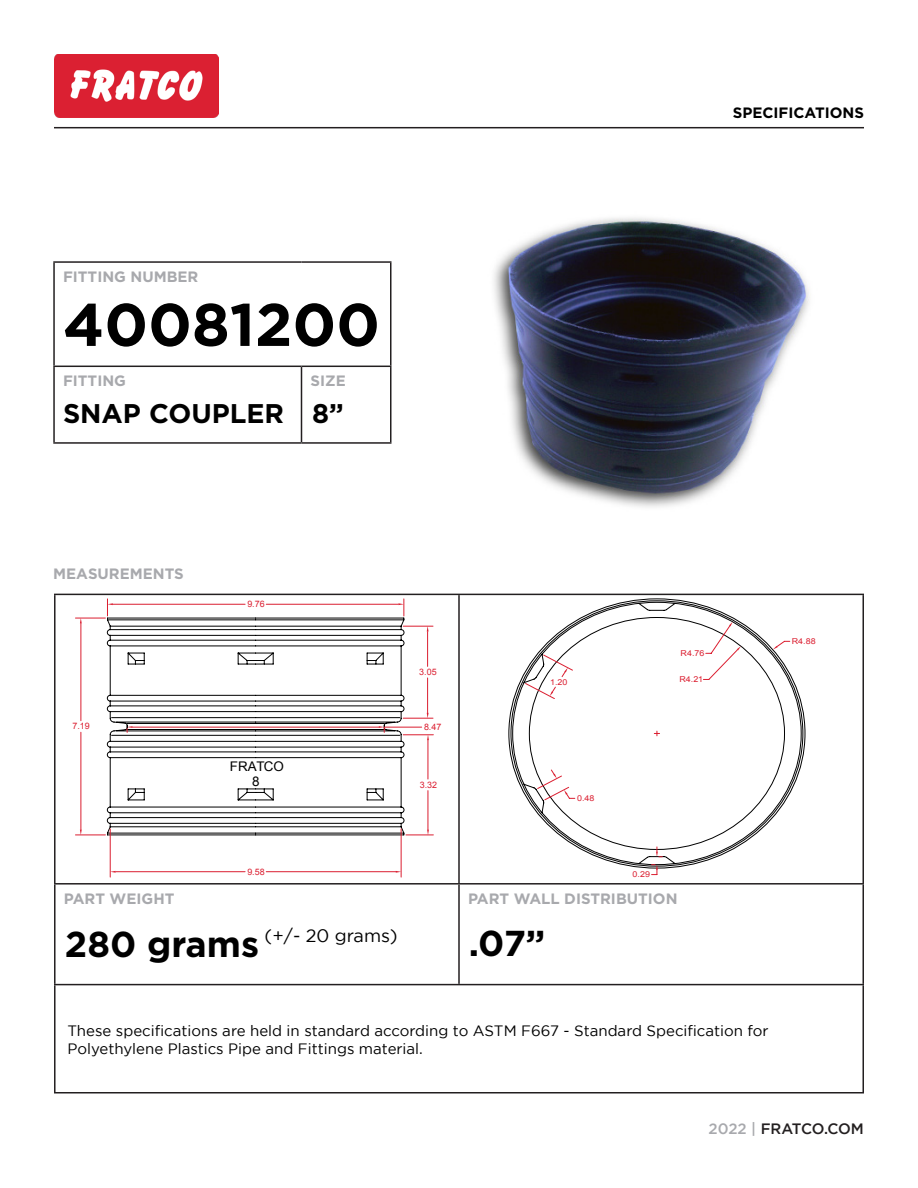
<style>
.page{position:relative;width:918px;height:1188px;background:#fff}
.page>*{position:absolute;margin:0;border:0;box-sizing:border-box;transform-origin:0 0}
.t1{font:700 60px "Gotham";color:#000}
.t2{font:700 36px "Gotham";color:#000}
.t3{font:700 27px "Gotham";color:#000}
.t4{font:18px "Gotham";color:#000}
.t5{font:15px/18px "Gotham";color:#000}
.t6{font:700 15px "Gotham";color:#a8a9ad}
.t7{font:500 15px "Gotham";letter-spacing:-.005em;color:#231f20}
.t8{font:700 15px "Gotham";color:#000}
.t9{font:13.35px "Arial";color:#000}
.t10{font:8.85px "Arial";color:#db1e30}
.t11{font:8.1px "Arial";color:#db1e30;scale:1.1 1}
.s1{font-weight:700;font-size:36px}
.s2{color:#a8a9ad}
</style>
<div class="page">
<hr style="left:54px;top:594px;width:405px;height:1px;background:#231f20">
<hr style="left:54px;top:595px;width:2px;height:288px;background:#231f20">
<hr style="left:459px;top:594px;width:405px;height:1px;background:#231f20">
<hr style="left:458px;top:595px;width:2px;height:288px;background:#231f20">
<hr style="left:862px;top:595px;width:2px;height:288px;background:#231f20">
<hr style="left:54px;top:883px;width:405px;height:2px;background:#231f20">
<hr style="left:54px;top:885px;width:2px;height:99px;background:#231f20">
<hr style="left:459px;top:883px;width:405px;height:2px;background:#231f20">
<hr style="left:458px;top:885px;width:2px;height:99px;background:#231f20">
<hr style="left:862px;top:885px;width:2px;height:99px;background:#231f20">
<hr style="left:54px;top:984px;width:405px;height:1px;background:#231f20">
<hr style="left:54px;top:985px;width:2px;height:107px;background:#231f20">
<hr style="left:459px;top:984px;width:405px;height:1px;background:#231f20">
<hr style="left:862px;top:985px;width:2px;height:107px;background:#231f20">
<hr style="left:54px;top:1092px;width:405px;height:2px;background:#231f20">
<hr style="left:459px;top:1092px;width:405px;height:2px;background:#231f20">
<hr style="left:53px;top:261px;width:248px;height:2px;background:#231f20">
<hr style="left:53px;top:263px;width:2px;height:103px;background:#231f20">
<hr style="left:302px;top:261px;width:90px;height:2px;background:#231f20">
<hr style="left:390px;top:263px;width:2px;height:103px;background:#231f20">
<hr style="left:53px;top:366px;width:248px;height:1px;background:#231f20">
<hr style="left:53px;top:367px;width:2px;height:75px;background:#231f20">
<hr style="left:302px;top:366px;width:90px;height:1px;background:#231f20">
<hr style="left:301px;top:367px;width:1px;height:75px;background:#231f20">
<hr style="left:390px;top:367px;width:2px;height:75px;background:#231f20">
<hr style="left:53px;top:442px;width:248px;height:2px;background:#231f20">
<hr style="left:302px;top:442px;width:90px;height:2px;background:#231f20">
<img style="left:494px;top:217px;width:316px;height:290px">
<svg style="left:508px;top:598px;width:298px;height:271px"></svg>
<svg style="left:773px;top:640px;width:18px;height:10px"></svg>
<svg style="left:654px;top:731px;width:6px;height:5px"></svg>
<svg style="left:703px;top:622px;width:38px;height:59px"></svg>
<svg style="left:525px;top:654px;width:49px;height:46px"></svg>
<svg style="left:537px;top:769px;width:39px;height:32px"></svg>
<svg style="left:656px;top:847px;width:6px;height:10px"></svg>
<svg style="left:652px;top:864px;width:6px;height:11px"></svg>
<svg style="left:107px;top:617px;width:298px;height:219px"></svg>
<hr style="left:113px;top:604px;width:132px;height:1px;background:#db1e30">
<hr style="left:266px;top:604px;width:132px;height:1px;background:#db1e30">
<svg style="left:107px;top:599px;width:6px;height:17px"></svg>
<svg style="left:398px;top:599px;width:6px;height:17px"></svg>
<hr style="left:75px;top:618px;width:30px;height:1px;background:#db1e30">
<hr style="left:75px;top:835px;width:30px;height:1px;background:#db1e30">
<hr style="left:81px;top:623px;width:1px;height:98px;background:#db1e30">
<hr style="left:81px;top:732px;width:1px;height:97px;background:#db1e30">
<hr style="left:133px;top:727px;width:246px;height:1px;background:#db1e30">
<hr style="left:384px;top:727px;width:38px;height:1px;background:#db1e30">
<svg style="left:127px;top:726px;width:6px;height:6px"></svg>
<svg style="left:379px;top:726px;width:6px;height:6px"></svg>
<hr style="left:110px;top:829px;width:1px;height:48px;background:#db1e30">
<hr style="left:401px;top:829px;width:1px;height:48px;background:#db1e30">
<hr style="left:116px;top:871px;width:129px;height:1px;background:#db1e30">
<hr style="left:266px;top:871px;width:130px;height:1px;background:#db1e30">
<hr style="left:403px;top:626px;width:30px;height:1px;background:#db1e30">
<hr style="left:403px;top:718px;width:30px;height:1px;background:#db1e30">
<hr style="left:427px;top:632px;width:1px;height:34px;background:#db1e30">
<hr style="left:427px;top:678px;width:1px;height:35px;background:#db1e30">
<hr style="left:403px;top:734px;width:30px;height:1px;background:#db1e30">
<hr style="left:428px;top:791px;width:1px;height:38px;background:#db1e30">
<hr style="left:428px;top:740px;width:1px;height:39px;background:#db1e30">
<svg style="left:406px;top:830px;width:27px;height:6px"></svg>
<img style="left:54px;top:54px;width:165px;height:63px">
<hr style="left:54px;top:127px;width:810px;height:1px;background:#231f20">
<p class="t8" style="left:733px;top:102px;width:133px">SPECIFICATIONS</p>
<p class="t6" style="left:63px;top:267px;width:137px">FITTING NUMBER</p>
<p class="t1" style="left:63px;top:285px;width:319px">40081200</p>
<p class="t6" style="left:63px;top:371px;width:64px">FITTING</p>
<p class="t6" style="left:310px;top:371px;width:37px">SIZE</p>
<p class="t3" style="left:63px;top:395px;width:223px">SNAP COUPLER</p>
<p class="t3" style="left:312px;top:395px;width:33px">8”</p>
<p class="t6" style="left:53px;top:564px;width:132px">MEASUREMENTS</p>
<p class="t10" style="left:247px;top:598px;width:19px">9.76</p>
<p class="t10" style="left:419px;top:666px;width:19px">3.05</p>
<p class="t10" style="left:72px;top:721px;width:19px">7.19</p>
<p class="t10" style="left:424px;top:721px;width:19px">8.47</p>
<p class="t9" style="left:230px;top:758px;width:56px">FRATCO</p>
<p class="t9" style="left:252px;top:773px;width:9px">8</p>
<p class="t10" style="left:247px;top:866px;width:19px">9.58</p>
<p class="t10" style="left:420px;top:779px;width:19px">3.32</p>
<p class="t11" style="left:550px;top:677px;width:17px">1.20</p>
<p class="t11" style="left:681px;top:648px;width:23px">R4.76</p>
<p class="t11" style="left:679px;top:674px;width:23px">R4.21</p>
<p class="t11" style="left:577px;top:793px;width:17px">0.48</p>
<p class="t11" style="left:633px;top:869px;width:17px">0.29</p>
<p class="t6" style="left:64px;top:888px;width:112px">PART WEIGHT</p>
<p class="t6" style="left:468px;top:888px;width:211px">PART WALL DISTRIBUTION</p>
<p class="t4" style="left:65px;top:925px;width:334px"><span class="s1">280 grams</span> (+/- 20 grams)</p>
<p class="t2" style="left:469px;top:919px;width:78px">.07”</p>
<p class="t11" style="left:792px;top:636px;width:23px">R4.88</p>
<p class="t5" style="left:68px;top:1021px;width:703px">These specifications are held in standard according to ASTM F667 - Standard Specification for<br>Polyethylene Plastics Pipe and Fittings material.</p>
<p class="t7" style="left:709px;top:1120px;width:157px"><span class="s2">2022 |</span> FRATCO.COM</p>
</div>
